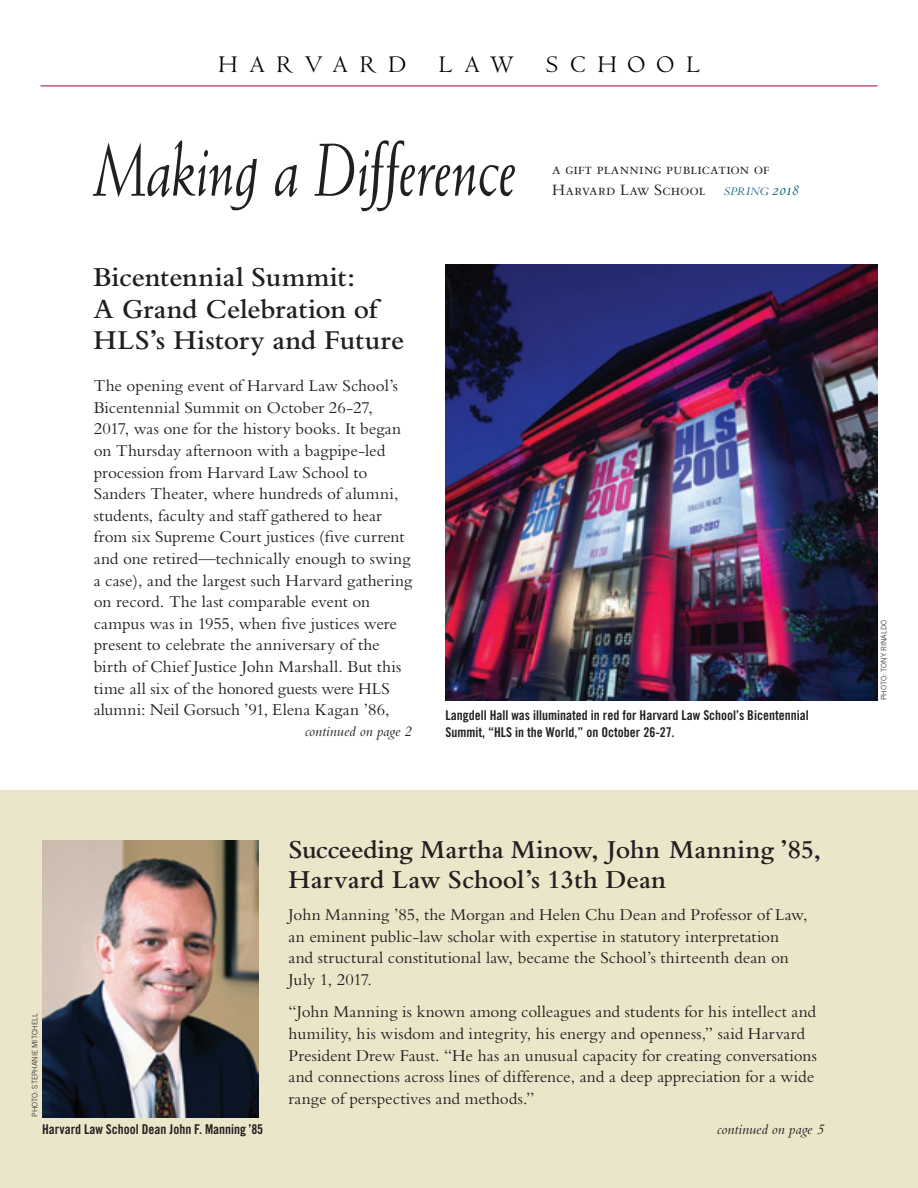
<style>
.page{position:relative;width:918px;height:1188px;background:#fff}
.page>*{position:absolute;margin:0;border:0;box-sizing:border-box;transform-origin:0 0}
.t1{font:italic 75px "Weiss";letter-spacing:-.01em;color:#231f20;scale:.83 1}
.t2{font:600 28.5px/31.5px "Bembo";color:#231f20}
.t3{font:600 27px/30px "Bembo";letter-spacing:.005em;color:#231f20}
.t4{font:24.75px "Centaur";letter-spacing:.485em;color:#040503}
.t5{font:17.25px/21.6px "Bembo";color:#231f20}
.t6{font:16.5px/21px "Bembo SC";color:#231f20}
.t7{font:italic 15px "Bembo";letter-spacing:.005em;color:#231f20}
.t8{font:13.5px/16.5px "Trade Gothic Bold Cond Twenty";color:#231f20}
.t9{font:300 7.5px "Trade Gothic";color:#231f20}
.s1{font-family:"Bembo Italic Os F";font-size:12px;color:#1a6884}
.s2{font-family:"Bembo Italic Os F";color:#1a6884}
</style>
<div class="page">
<div style="left:0;top:791px;width:918px;height:397px;background:#ebe5c9"></div>
<hr style="left:40px;top:86px;width:838px;height:1px;background:#a90332">
<img style="left:446px;top:265px;width:432px;height:436px">
<img style="left:42px;top:840px;width:217px;height:278px">
<h3 class="t4" style="left:218px;top:51px;width:189px">HARVARD</h3>
<h3 class="t4" style="left:439px;top:51px;width:77px">LAW</h3>
<h3 class="t4" style="left:546px;top:51px;width:156px">SCHOOL</h3>
<h1 class="t1" style="left:94px;top:126px;width:510px">Making a Difference</h1>
<h2 class="t2" style="left:94px;top:262px;width:312px">Bicentennial Summit:<br>A Grand Celebration of<br>HLS’s History and Future</h2>
<p class="t6" style="left:552px;top:159px;width:248px">a gift planning publication of<br>Harvard Law School <span class="s1">SPRING</span> <span class="s2">2018</span></p>
<p class="t9" style="left:30px;top:1117px;width:105px;rotate:-90deg">Photo: Stephanie Mitchell</p>
<p class="t5" style="left:94px;top:375px;width:320px">The opening event of Harvard Law School’s Bicentennial Summit on October 26-27, 2017, was one for the history books. It began on Thursday afternoon with a bagpipe-led procession from Harvard Law School to Sanders Theater, where hundreds of alumni, students, faculty and staff gathered to hear from six Supreme Court justices (five current and one retired—technically enough to swing a case), and the largest such Harvard gathering on record. The last comparable event on campus was in 1955, when five justices were present to celebrate the anniversary of the birth of Chief Justice John Marshall. But this time all six of the honored guests were HLS alumni: Neil Gorsuch ’91, Elena Kagan ’86,</p>
<p class="t7" style="left:305px;top:723px;width:108px">continued on page 2</p>
<p class="t8" style="left:446px;top:707px;width:365px">Langdell Hall was illuminated in red for Harvard Law School’s Bicentennial<br>Summit, “HLS in the World,” on October 26-27.</p>
<h3 class="t3" style="left:289px;top:834px;width:534px">Succeeding Martha Minow, John Manning ’85,<br>Harvard Law School’s 13th Dean</h3>
<p class="t5" style="left:289px;top:904px;width:520px">John Manning ’85, the Morgan and Helen Chu Dean and Professor of Law, an eminent public-law scholar with expertise in statutory interpretation and structural constitutional law, became the School’s thirteenth dean on July 1, 2017.</p>
<p class="t5" style="left:289px;top:1001px;width:530px">“John Manning is known among colleagues and students for his intellect and humility, his wisdom and integrity, his energy and openness,” said Harvard President Drew Faust. “He has an unusual capacity for creating conversations and connections across lines of difference, and a deep appreciation for a wide range of perspectives and methods.”</p>
<p class="t8" style="left:42px;top:1121px;width:222px">Harvard Law School Dean John F. Manning ’85</p>
<p class="t7" style="left:717px;top:1120px;width:108px">continued on page 5</p>
<p class="t9" style="left:880px;top:700px;width:82px;rotate:-90deg">Photo: Tony Rinaldo</p>
</div>
